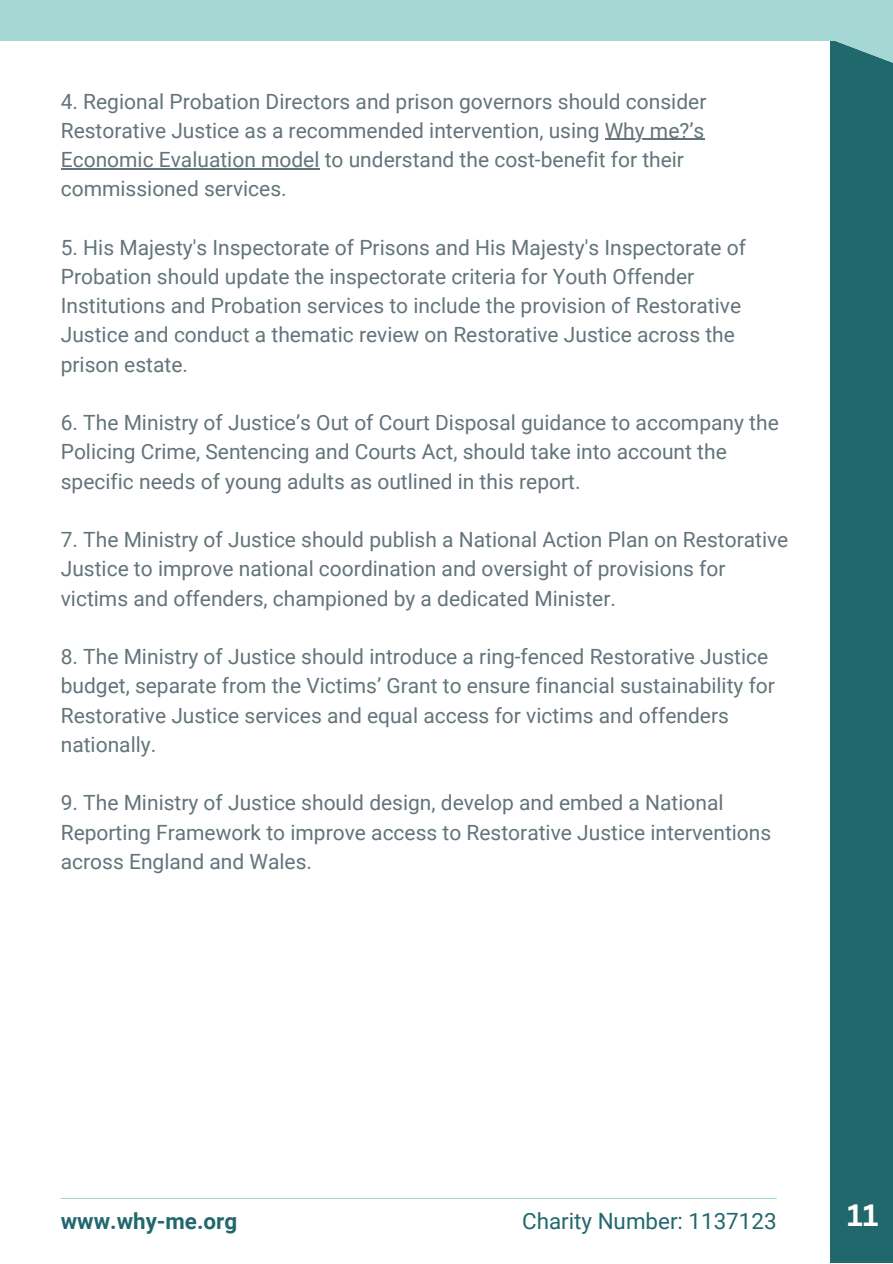
<style>
.page{position:relative;width:893px;height:1264px;background:#fff}
.page>*{position:absolute;margin:0;border:0;box-sizing:border-box;transform-origin:0 0}
.t1{font:700 30px "Canva Sans";color:#fff}
.t2{font:22.35px "Roboto";color:#21686d}
.t3{font:700 22.35px "Roboto";color:#21686d}
.t4{font:21px/29.2px "Roboto";color:#63747a}
</style>
<div class="page">
<div style="left:830px;top:0;width:62px;height:1262px;background:#21686d"></div>
<div style="left:0;top:0;width:892px;height:40px;background:#a5d7d5"></div>
<svg style="left:828px;top:40px;width:64px;height:23px"></svg>
<hr style="left:61px;top:1197px;width:715px;height:1px;background:#a5d7d5">
<hr style="left:604px;top:139px;width:100px;height:1px;background:#63747a">
<hr style="left:61px;top:168px;width:258px;height:1px;background:#63747a">
<p class="t4" style="left:61px;top:87px;width:647px">4. Regional Probation Directors and prison governors should consider Restorative Justice as a recommended intervention, using Why me?’s Economic Evaluation model to understand the cost-benefit for their commissioned services.</p>
<p class="t4" style="left:61px;top:233px;width:686px">5. His Majesty's Inspectorate of Prisons and His Majesty's Inspectorate of Probation should update the inspectorate criteria for Youth Offender Institutions and Probation services to include the provision of Restorative Justice and conduct a thematic review on Restorative Justice across the prison estate.</p>
<p class="t4" style="left:61px;top:408px;width:719px">6. The Ministry of Justice’s Out of Court Disposal guidance to accompany the<br>Policing Crime, Sentencing and Courts Act, should take into account the specific needs of young adults as outlined in this report.</p>
<p class="t4" style="left:61px;top:525px;width:729px">7. The Ministry of Justice should publish a National Action Plan on Restorative<br>Justice to improve national coordination and oversight of provisions for victims and offenders, championed by a dedicated Minister.</p>
<p class="t4" style="left:61px;top:642px;width:715px">8. The Ministry of Justice should introduce a ring-fenced Restorative Justice budget, separate from the Victims’ Grant to ensure financial sustainability for Restorative Justice services and equal access for victims and offenders nationally.</p>
<p class="t4" style="left:61px;top:788px;width:712px">9. The Ministry of Justice should design, develop and embed a National<br>Reporting Framework to improve access to Restorative Justice interventions across England and Wales.</p>
<p class="t3" style="left:61px;top:1207px;width:178px">www.why-me.org</p>
<p class="t2" style="left:522px;top:1207px;width:256px">Charity Number: 1137123</p>
<p class="t1" style="left:847px;top:1194px;width:33px">11</p>
</div>
